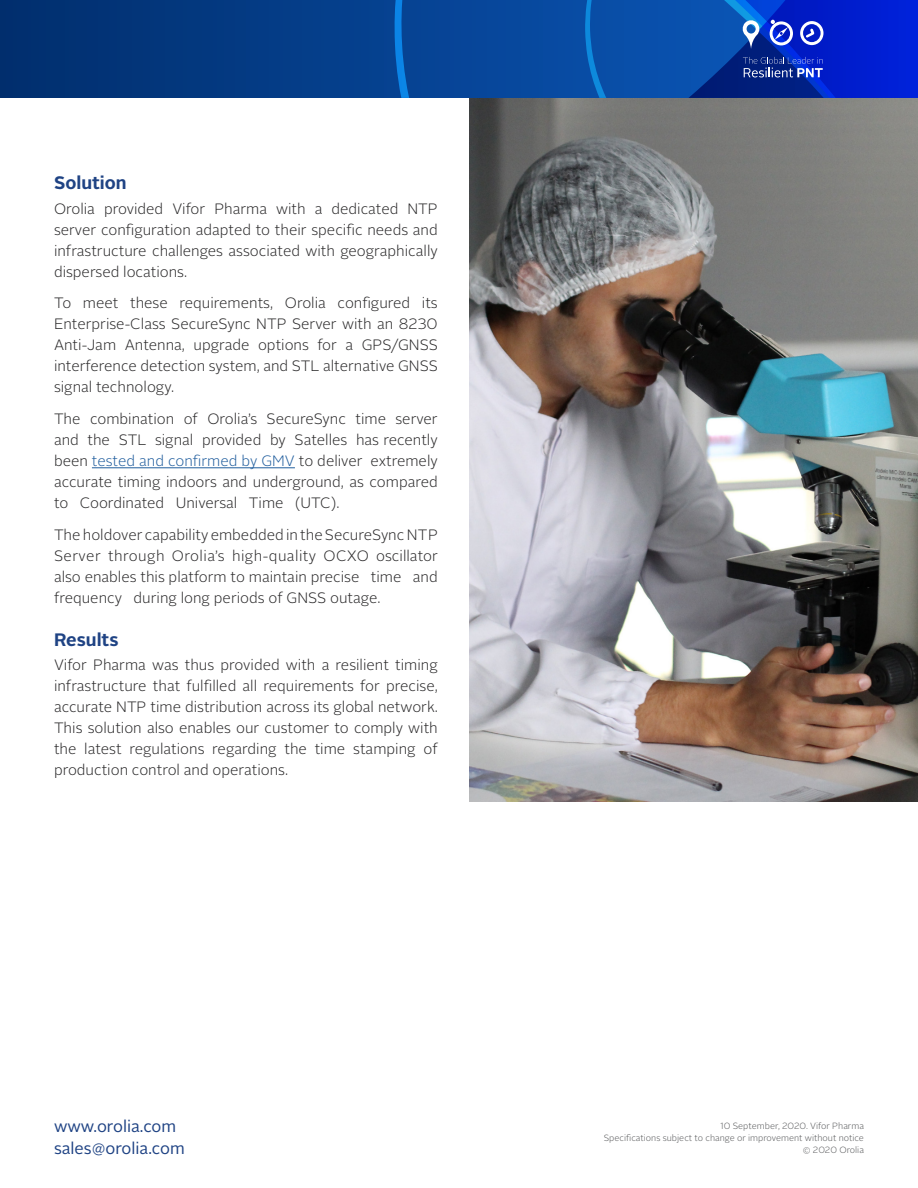
<style>
.page{position:relative;width:918px;height:1188px;background:#fff}
.page>*{position:absolute;margin:0;border:0;box-sizing:border-box;transform-origin:0 0}
.t1{font:700 18px "Alright Sans";color:#1f4384}
.t2{font:16.5px/22.5px "Alright Sans";color:#1f4384}
.t3{font:300 15px/21px "Alright Sans";color:#292829;text-align:justify}
.t4{font:300 9px/12px "Alright Sans";color:#58595b;text-align:right}
.s1{color:#215e9e}
</style>
<div class="page">
<hr style="left:92px;top:467px;width:203px;height:1px;background:#215e9e">
<img style="left:469px;top:98px;width:449px;height:704px">
<svg style="left:0;top:0;width:688px;height:98px;background:#053e8b"></svg>
<svg style="left:585px;top:0;width:21px;height:98px;background:#095cb3"></svg>
<svg style="left:395px;top:0;width:14px;height:98px"></svg>
<svg style="left:688px;top:0;width:230px;height:98px;background:#0c34bc"></svg>
<p class="t1" style="left:54px;top:170px;width:74px">Solution</p>
<p class="t3" style="left:54px;top:198px;width:385px">Orolia provided Vifor Pharma with a dedicated NTP server configuration adapted to their specific needs and infrastructure challenges associated with geographically dispersed locations.</p>
<p class="t3" style="left:54px;top:293px;width:385px">To meet these requirements, Orolia configured its Enterprise-Class SecureSync NTP Server with an 8230<br>Anti-Jam Antenna, upgrade options for a GPS/GNSS interference detection system, and STL alternative GNSS signal technology.</p>
<p class="t3" style="left:54px;top:409px;width:385px">The combination of Orolia’s SecureSync time server and the STL signal provided by Satelles has recently been <span class="s1">tested and confirmed by GMV</span> to deliver extremely accurate timing indoors and underground, as compared to Coordinated Universal Time (UTC).</p>
<p class="t3" style="left:54px;top:525px;width:385px">The holdover capability embedded in the SecureSync NTP Server through Orolia’s high-quality OCXO oscillator also enables this platform to maintain precise time and frequency during long periods of GNSS outage.</p>
<p class="t1" style="left:54px;top:627px;width:66px">Results</p>
<p class="t3" style="left:54px;top:655px;width:385px">Vifor Pharma was thus provided with a resilient timing infrastructure that fulfilled all requirements for precise, accurate NTP time distribution across its global network.<br>This solution also enables our customer to comply with the latest regulations regarding the time stamping of production control and operations.</p>
<p class="t2" style="left:54px;top:1115px;width:132px">www.orolia.com sales@orolia.com</p>
<p class="t4" style="left:604px;top:1120px;width:262px">10 September, 2020. Vifor Pharma<br>Specifications subject to change or improvement without notice © 2020 Orolia</p>
</div>
